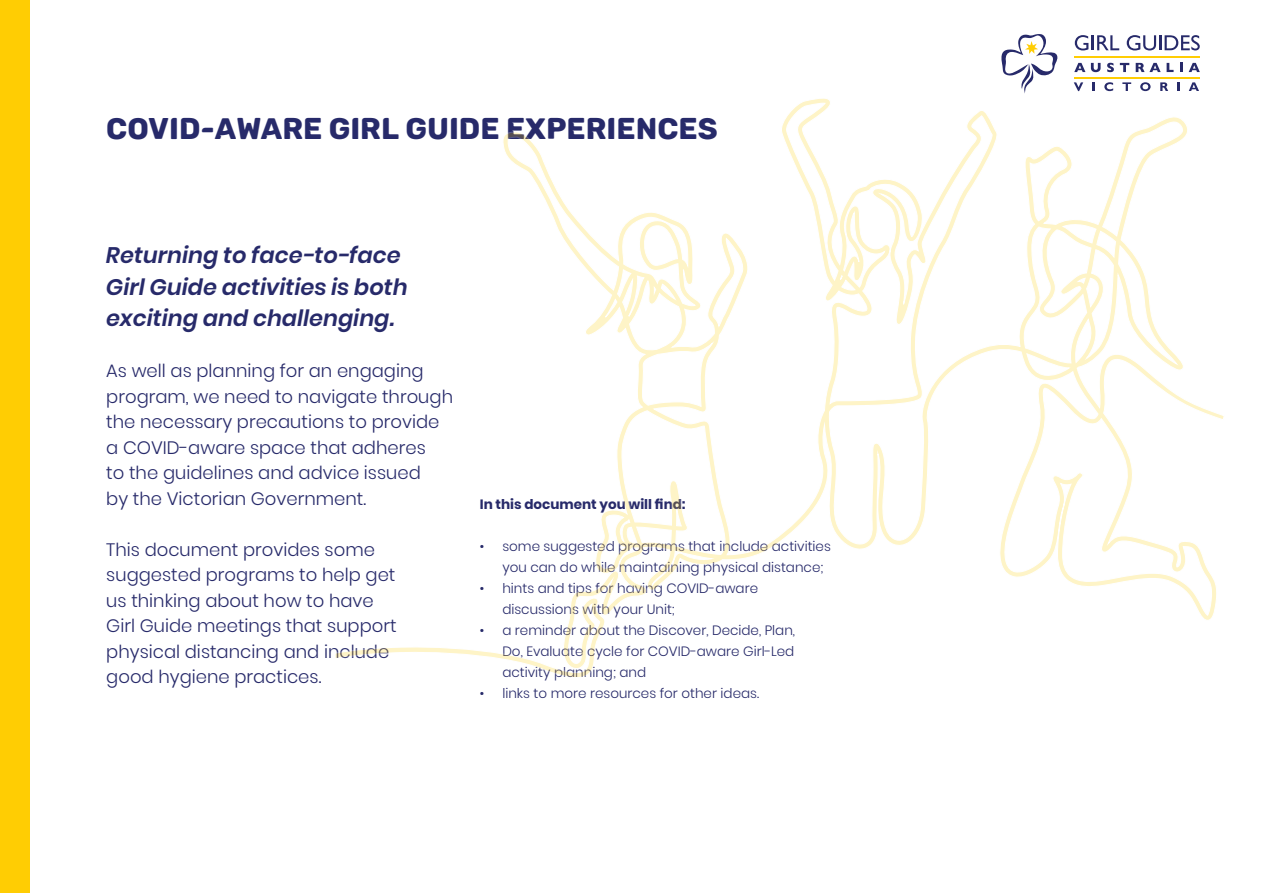
<style>
.page{position:relative;width:1263px;height:893px;background:#fff}
.page>*{position:absolute;margin:0;border:0;box-sizing:border-box;transform-origin:0 0}
.t1{font:700 30px "Cunia";color:#272a6a}
.t2{font:italic 600 22.5px/31.5px "Poppins";color:#272a6a}
.t3{font:300 18px/25.5px "Poppins";color:#272a6a}
.t4{font:300 13.5px/21px "Poppins";color:#272a6a}
.t5{font:700 13.5px "Poppins";color:#272a6a}
</style>
<div class="page">
<hr style="left:1074px;top:56px;width:126px;height:1px;background:#ffcd03">
<hr style="left:1074px;top:78px;width:126px;height:1px;background:#ffcd03">
<svg style="left:1075px;top:35px;width:13px;height:15px"></svg>
<hr style="left:1091px;top:35px;width:3px;height:15px;background:#272a6a">
<svg style="left:1097px;top:35px;width:22px;height:15px"></svg>
<svg style="left:1127px;top:35px;width:73px;height:15px"></svg>
<svg style="left:1074px;top:63px;width:11px;height:9px"></svg>
<svg style="left:1091px;top:63px;width:9px;height:9px"></svg>
<svg style="left:1107px;top:63px;width:7px;height:9px"></svg>
<svg style="left:1120px;top:63px;width:9px;height:9px"></svg>
<svg style="left:1136px;top:63px;width:37px;height:9px"></svg>
<svg style="left:1180px;top:63px;width:3px;height:9px"></svg>
<svg style="left:1189px;top:63px;width:11px;height:9px"></svg>
<svg style="left:1001px;top:34px;width:57px;height:59px"></svg>
<svg style="left:1074px;top:82px;width:9px;height:9px"></svg>
<svg style="left:1092px;top:82px;width:3px;height:9px"></svg>
<svg style="left:1104px;top:82px;width:9px;height:9px"></svg>
<svg style="left:1122px;top:82px;width:9px;height:9px"></svg>
<svg style="left:1140px;top:82px;width:10px;height:9px"></svg>
<svg style="left:1160px;top:82px;width:8px;height:9px"></svg>
<svg style="left:1177px;top:82px;width:2px;height:9px"></svg>
<svg style="left:1189px;top:82px;width:10px;height:9px"></svg>
<div style="left:0;top:0;width:29px;height:893px;background:#ffcd03"></div>
<svg style="left:335px;top:98px;width:889px;height:579px"></svg>
<h1 class="t1" style="left:106px;top:111px;width:613px">COVID-AWARE GIRL GUIDE EXPERIENCES</h1>
<p class="t2" style="left:106px;top:240px;width:303px">Returning to face-to-face<br>Girl Guide activities is both exciting and challenging.</p>
<p class="t3" style="left:106px;top:358px;width:348px">As well as planning for an engaging program, we need to navigate through the necessary precautions to provide a COVID-aware space that adheres<br>to the guidelines and advice issued<br>by the Victorian Government.</p>
<p class="t3" style="left:106px;top:537px;width:292px">This document provides some suggested programs to help get us thinking about how to have<br>Girl Guide meetings that support physical distancing and include good hygiene practices.</p>
<p class="t5" style="left:480px;top:496px;width:207px">In this document you will find:</p>
<p class="t4" style="left:502px;top:536px;width:330px;text-indent:-23px">• some suggested programs that include activities you can do while maintaining physical distance;</p>
<p class="t4" style="left:502px;top:578px;width:257px;text-indent:-23px">• hints and tips for having COVID-aware discussions with your Unit;</p>
<p class="t4" style="left:502px;top:620px;width:294px;text-align:justify;text-indent:-23px">• a reminder about the Discover, Decide, Plan, Do, Evaluate cycle for COVID-aware Girl-Led activity planning; and</p>
<p class="t4" style="left:480px;top:683px;width:281px">• links to more resources for other ideas.</p>
</div>
